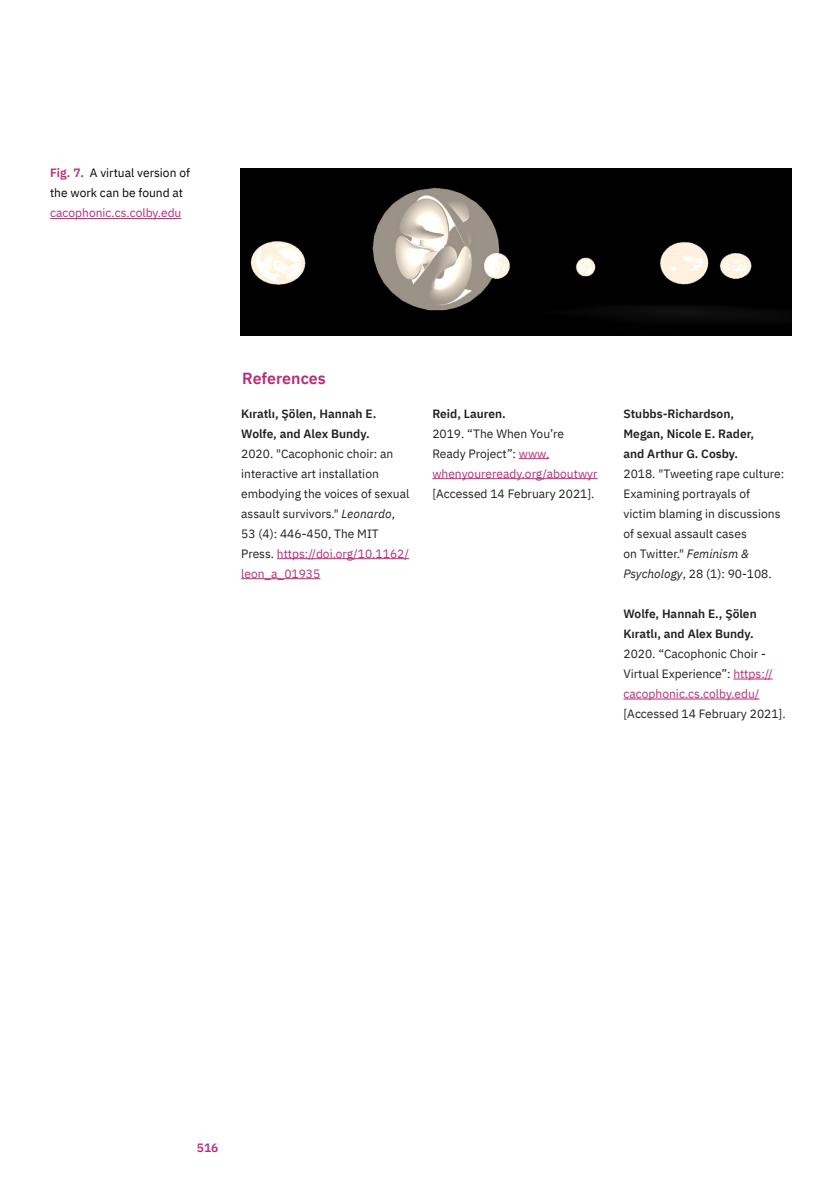
<style>
.page{position:relative;width:840px;height:1191px;background:#fff}
.page>*{position:absolute;margin:0;border:0;box-sizing:border-box;transform-origin:0 0}
.TXT{font:600 16px "IBM Plex Sans";color:#b82c76}
.REFS{font:12px/20px "IBM Plex Sans";color:#231f20}
.REFS-2{font:600 12px/20px "IBM Plex Sans";color:#231f20}
.REFS-3{font:12px/20px "IBM Plex Sans";color:#040503}
.t1{font:600 12px "IBM Plex Sans";color:#b82c76}
.s1{font-weight:600;color:#b82c76}
.s2{color:#b82c76}
.s3{font-weight:600}
.s4{font-style:italic}
</style>
<div class="page">
<img style="left:240px;top:168px;width:551px;height:168px">
<hr style="left:277px;top:558px;width:132px;height:1px;background:#b82c76">
<hr style="left:241px;top:578px;width:79px;height:1px;background:#b82c76">
<hr style="left:518px;top:458px;width:31px;height:1px;background:#b82c76">
<hr style="left:432px;top:478px;width:165px;height:1px;background:#b82c76">
<hr style="left:733px;top:678px;width:39px;height:1px;background:#b82c76">
<hr style="left:623px;top:698px;width:136px;height:1px;background:#b82c76">
<hr style="left:50px;top:218px;width:131px;height:1px;background:#b82c76">
<p class="REFS-3" style="left:50px;top:162px;width:141px"><span class="s1">Fig. 7.</span> A virtual version of the work can be found at <span class="s2">cacophonic.cs.colby.edu</span></p>
<p class="TXT" style="left:242px;top:366px;width:85px">References</p>
<p class="REFS" style="left:241px;top:402px;width:170px"><span class="s3">Kıratlı, Şölen, Hannah E.<br>Wolfe, and Alex Bundy.<br></span>2020. "Cacophonic choir: an interactive art installation embodying the voices of sexual assault survivors." <span class="s4">Leonardo</span>,<br>53 (4): 446-450, The MIT<br>Press. <span class="s2">https://doi.org/10.1162/ leon_a_01935</span></p>
<p class="REFS-2" style="left:432px;top:402px;width:75px">Reid, Lauren.</p>
<p class="REFS" style="left:432px;top:422px;width:167px">2019. “The When You’re<br>Ready Project”: <span class="s2">www. whenyoureready.org/aboutwyr </span>[Accessed 14 February 2021].</p>
<p class="REFS-2" style="left:623px;top:402px;width:132px">Stubbs-Richardson,<br>Megan, Nicole E. Rader, and Arthur G. Cosby.</p>
<p class="REFS" style="left:623px;top:462px;width:162px">2018. "Tweeting rape culture:<br>Examining portrayals of victim blaming in discussions of sexual assault cases<br>on Twitter." <span class="s4">Feminism &amp;<br>Psychology</span>, 28 (1): 90-108.</p>
<p class="REFS" style="left:623px;top:602px;width:164px"><span class="s3">Wolfe, Hannah E., Şölen<br>Kıratlı, and Alex Bundy.<br></span>2020. “Cacophonic Choir -<br>Virtual Experience”: <span class="s2">https:// cacophonic.cs.colby.edu/ </span>[Accessed 14 February 2021].</p>
<p class="t1" style="left:197px;top:1138px;width:23px">516</p>
</div>
